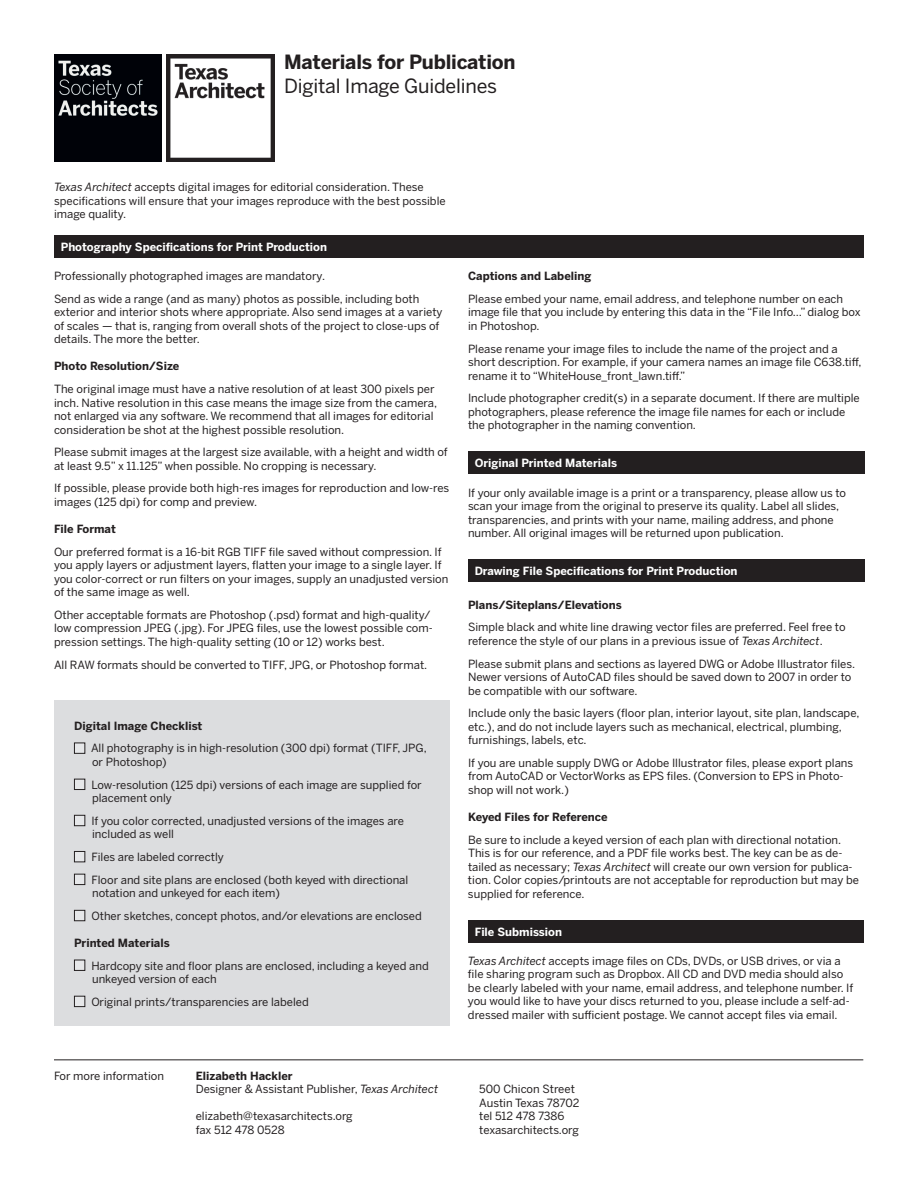
<style>
.page{position:relative;width:918px;height:1188px;background:#fff}
.page>*{position:absolute;margin:0;border:0;box-sizing:border-box;transform-origin:0 0}
.t1{font:700 19.5px "Benton Sans";letter-spacing:-.01em;color:#231f20}
.t2{font:19.5px "Benton Sans";letter-spacing:-.01em;color:#231f20}
.Paragraph_Style_1{font:11.25px/13.5px "Benton Sans";color:#231f20}
.subheads-black{font:700 11.25px "Benton Sans";color:#231f20}
.t3{font:700 11.25px "Benton Sans";color:#fff}
.Paragraph_Style_1-2{font:700 11.25px "Benton Sans";color:#231f20}
.s1{font-style:italic}
</style>
<div class="page">
<img style="left:54px;top:54px;width:108px;height:108px">
<img style="left:167px;top:54px;width:108px;height:108px">
<div style="left:54px;top:235px;width:810px;height:23px;background:#231f20"></div>
<div style="left:468px;top:452px;width:396px;height:22px;background:#231f20"></div>
<div style="left:468px;top:560px;width:396px;height:22px;background:#231f20"></div>
<div style="left:468px;top:920px;width:396px;height:22px;background:#231f20"></div>
<div style="left:54px;top:701px;width:396px;height:325px;background:#dcdddf"></div>
<div style="left:74px;top:743px;width:11px;height:10px;background:#e6e7e9"></div>
<div style="left:74px;top:743px;width:11px;height:11px;border:1px solid #231f20"></div>
<div style="left:74px;top:779px;width:11px;height:11px;background:#e6e7e9"></div>
<div style="left:74px;top:779px;width:11px;height:11px;border:1px solid #231f20"></div>
<div style="left:74px;top:815px;width:11px;height:11px;background:#e6e7e9"></div>
<div style="left:74px;top:815px;width:11px;height:11px;border:1px solid #231f20"></div>
<div style="left:74px;top:851px;width:11px;height:11px;background:#e6e7e9"></div>
<div style="left:74px;top:851px;width:11px;height:11px;border:1px solid #231f20"></div>
<div style="left:74px;top:874px;width:11px;height:11px;background:#e6e7e9"></div>
<div style="left:74px;top:874px;width:11px;height:11px;border:1px solid #231f20"></div>
<div style="left:74px;top:910px;width:11px;height:11px;background:#e6e7e9"></div>
<div style="left:74px;top:910px;width:11px;height:11px;border:1px solid #231f20"></div>
<div style="left:74px;top:960px;width:11px;height:10px;background:#e6e7e9"></div>
<div style="left:74px;top:960px;width:11px;height:11px;border:1px solid #231f20"></div>
<div style="left:74px;top:996px;width:11px;height:11px;background:#e6e7e9"></div>
<div style="left:74px;top:996px;width:11px;height:11px;border:1px solid #231f20"></div>
<hr style="left:54px;top:1059px;width:809px;height:1px;background:#231f20">
<p class="t1" style="left:284px;top:51px;width:233px">Materials for Publication</p>
<p class="t2" style="left:284px;top:75px;width:215px">Digital Image Guidelines</p>
<p class="Paragraph_Style_1" style="left:54px;top:180px;width:393px"><span class="s1">Texas Architect</span> accepts digital images for editorial consideration. These specifications will ensure that your images reproduce with the best possible image quality.</p>
<p class="t3" style="left:61px;top:240px;width:268px">Photography Specifications for Print Production</p>
<p class="Paragraph_Style_1" style="left:54px;top:269px;width:273px">Professionally photographed images are mandatory.</p>
<p class="Paragraph_Style_1" style="left:54px;top:292px;width:390px">Send as wide a range (and as many) photos as possible, including both exterior and interior shots where appropriate. Also send images at a variety of scales — that is, ranging from overall shots of the project to close-ups of details. The more the better.</p>
<p class="subheads-black" style="left:54px;top:360px;width:127px">Photo Resolution/Size</p>
<p class="Paragraph_Style_1" style="left:54px;top:382px;width:385px">The original image must have a native resolution of at least 300 pixels per inch. Native resolution in this case means the image size from the camera, not enlarged via any software. We recommend that all images for editorial consideration be shot at the highest possible resolution.</p>
<p class="Paragraph_Style_1" style="left:54px;top:445px;width:395px">Please submit images at the largest size available, with a height and width of at least 9.5” x 11.125” when possible. No cropping is necessary.</p>
<p class="Paragraph_Style_1" style="left:54px;top:482px;width:397px">If possible, please provide both high-res images for reproduction and low-res images (125 dpi) for comp and preview.</p>
<p class="subheads-black" style="left:54px;top:522px;width:63px">File Format</p>
<p class="Paragraph_Style_1" style="left:54px;top:545px;width:396px">Our preferred format is a 16-bit RGB TIFF file saved without compression. If you apply layers or adjustment layers, flatten your image to a single layer. If you color-correct or run filters on your images, supply an unadjusted version of the same image as well.</p>
<p class="Paragraph_Style_1" style="left:54px;top:608px;width:380px">Other acceptable formats are Photoshop (.psd) format and high-quality/ low compression JPEG (.jpg). For JPEG files, use the lowest possible com&shy;pression settings. The high-quality setting (10 or 12) works best.</p>
<p class="Paragraph_Style_1" style="left:54px;top:658px;width:375px">All RAW formats should be converted to TIFF, JPG, or Photoshop format.</p>
<p class="subheads-black" style="left:74px;top:719px;width:130px">Digital Image Checklist</p>
<p class="Paragraph_Style_1" style="left:91px;top:742px;width:337px">All photography is in high-resolution (300 dpi) format (TIFF, JPG, or Photoshop)</p>
<p class="Paragraph_Style_1" style="left:91px;top:778px;width:332px">Low-resolution (125 dpi) versions of each image are supplied for placement only</p>
<p class="Paragraph_Style_1" style="left:91px;top:814px;width:314px">If you color corrected, unadjusted versions of the images are included as well</p>
<p class="Paragraph_Style_1" style="left:91px;top:850px;width:134px">Files are labeled correctly</p>
<p class="Paragraph_Style_1" style="left:91px;top:873px;width:319px">Floor and site plans are enclosed (both keyed with directional notation and unkeyed for each item)</p>
<p class="Paragraph_Style_1" style="left:91px;top:909px;width:332px">Other sketches, concept photos, and/or elevations are enclosed</p>
<p class="subheads-black" style="left:74px;top:936px;width:97px">Printed Materials</p>
<p class="Paragraph_Style_1" style="left:91px;top:959px;width:339px">Hardcopy site and floor plans are enclosed, including a keyed and unkeyed version of each</p>
<p class="Paragraph_Style_1" style="left:91px;top:995px;width:219px">Original prints/transparencies are labeled</p>
<p class="subheads-black" style="left:468px;top:269px;width:125px">Captions and Labeling</p>
<p class="Paragraph_Style_1" style="left:468px;top:292px;width:394px">Please embed your name, email address, and telephone number on each image file that you include by entering this data in the “File Info…” dialog box in Photoshop.</p>
<p class="Paragraph_Style_1" style="left:468px;top:342px;width:395px">Please rename your image files to include the name of the project and a short description. For example, if your camera names an image file C638.tiff, rename it to “WhiteHouse_front_lawn.tiff.”</p>
<p class="Paragraph_Style_1" style="left:468px;top:391px;width:393px">Include photographer credit(s) in a separate document. If there are multiple photographers, please reference the image file names for each or include the photographer in the naming convention.</p>
<p class="t3" style="left:475px;top:456px;width:144px">Original Printed Materials</p>
<p class="Paragraph_Style_1" style="left:468px;top:486px;width:380px">If your only available image is a print or a transparency, please allow us to scan your image from the original to preserve its quality. Label all slides, transparencies, and prints with your name, mailing address, and phone number. All original images will be returned upon publication.</p>
<p class="t3" style="left:475px;top:564px;width:264px">Drawing File Specifications for Print Production</p>
<p class="subheads-black" style="left:468px;top:598px;width:155px">Plans/Siteplans/Elevations</p>
<p class="Paragraph_Style_1" style="left:468px;top:620px;width:379px">Simple black and white line drawing vector files are preferred. Feel free to reference the style of our plans in a previous issue of <span class="s1">Texas Architect</span>.</p>
<p class="Paragraph_Style_1" style="left:468px;top:657px;width:389px">Please submit plans and sections as layered DWG or Adobe Illustrator files.<br>Newer versions of AutoCAD files should be saved down to 2007 in order to be compatible with our software.</p>
<p class="Paragraph_Style_1" style="left:468px;top:706px;width:393px">Include only the basic layers (floor plan, interior layout, site plan, landscape, etc.), and do not include layers such as mechanical, electrical, plumbing, furnishings, labels, etc.</p>
<p class="Paragraph_Style_1" style="left:468px;top:756px;width:387px">If you are unable supply DWG or Adobe Illustrator files, please export plans from AutoCAD or VectorWorks as EPS files. (Conversion to EPS in Photo&shy;shop will not work.)</p>
<p class="subheads-black" style="left:468px;top:810px;width:141px">Keyed Files for Reference</p>
<p class="Paragraph_Style_1" style="left:468px;top:833px;width:392px">Be sure to include a keyed version of each plan with directional notation.<br>This is for our reference, and a PDF file works best. The key can be as de&shy;tailed as necessary; <span class="s1">Texas Architect</span> will create our own version for publica&shy;tion. Color copies/printouts are not acceptable for reproduction but may be supplied for reference.</p>
<p class="t3" style="left:475px;top:925px;width:89px">File Submission</p>
<p class="Paragraph_Style_1" style="left:468px;top:954px;width:387px"><span class="s1">Texas Architect</span> accepts image files on CDs, DVDs, or USB drives, or via a file sharing program such as Dropbox. All CD and DVD media should also be clearly labeled with your name, email address, and telephone number. If you would like to have your discs returned to you, please include a self-ad&shy;dressed mailer with sufficient postage. We cannot accept files via email.</p>
<p class="Paragraph_Style_1" style="left:54px;top:1069px;width:112px">For more information</p>
<p class="Paragraph_Style_1-2" style="left:196px;top:1069px;width:98px">Elizabeth Hackler</p>
<p class="Paragraph_Style_1" style="left:196px;top:1083px;width:244px">Designer &amp; Assistant Publisher, <span class="s1">Texas Architect</span></p>
<p class="Paragraph_Style_1" style="left:479px;top:1083px;width:97px">500 Chicon Street</p>
<p class="Paragraph_Style_1" style="left:479px;top:1096px;width:102px">Austin Texas 78702</p>
<p class="Paragraph_Style_1" style="left:196px;top:1110px;width:159px">elizabeth@texasarchitects.org</p>
<p class="Paragraph_Style_1" style="left:479px;top:1110px;width:87px">tel 512 478 7386</p>
<p class="Paragraph_Style_1" style="left:196px;top:1123px;width:90px">fax 512 478 0528</p>
<p class="Paragraph_Style_1" style="left:479px;top:1123px;width:101px">texasarchitects.org</p>
</div>
